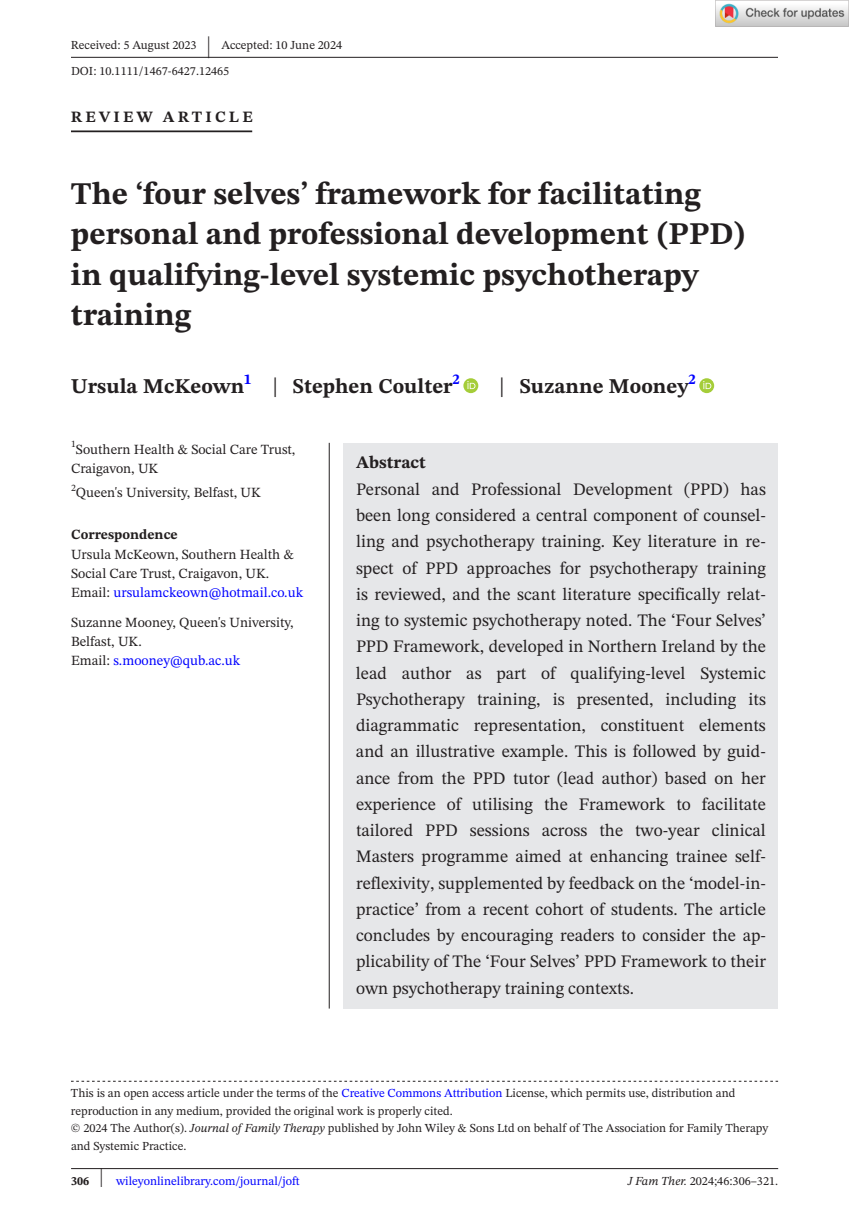
<style>
.page{position:relative;width:849px;height:1221px;background:#fff}
.page>*{position:absolute;margin:0;border:0;box-sizing:border-box;transform-origin:0 0}
.t1{font:700 31.5px/40.2px "STIX Two Text";color:#231f20}
.t2{font:30.45px "STIX Two Text";color:#231f20;scale:.48 1}
.t3{font:700 21px "STIX Two Text";color:#231f20}
.t4{font:17.5px/26.2px "STIX Two Text";color:#231f20;text-align:justify}
.t5{font:700 17.5px "STIX Two Text";color:#231f20}
.t6{font:700 15.75px "STIX Two Text";letter-spacing:.2em;color:#231f20}
.t7{font:14px/19.2px "STIX Two Text";color:#231f20}
.t8{font:700 14px "STIX Two Text";color:#231f20}
.t9{font:12.25px/17.5px "STIX Two Text";color:#231f20}
.t10{font:12.25px "STIX Two Text";color:#00f}
.t11{font:9.8px "STIX Two Text";color:#231f20}
.s1{font-weight:400;font-size:27.3px}
.s2{color:#00f}
.s3{font-style:italic}
.s4{font-weight:700;color:#231f20}
.s5{font-size:26.25px;color:#231f20}
</style>
<div class="page">
<hr style="left:71px;top:1168px;width:707px;height:1px;background:#231f20">
<hr style="left:71px;top:130px;width:181px;height:2px;background:#231f20">
<svg style="left:463px;top:378px;width:15px;height:15px"></svg>
<svg style="left:467px;top:381px;width:8px;height:8px"></svg>
<svg style="left:699px;top:378px;width:15px;height:15px"></svg>
<svg style="left:703px;top:381px;width:8px;height:8px"></svg>
<hr style="left:71px;top:57px;width:706px;height:1px;background:#231f20">
<svg style="left:71px;top:1080px;width:706px;height:1px"></svg>
<hr style="left:329px;top:443px;width:1px;height:565px;background:#231f20">
<div style="left:343px;top:443px;width:435px;height:565px;background:#e6e7e9"></div>
<img style="left:715px;top:0;width:133px;height:26px">
<p class="t9" style="left:71px;top:36px;width:127px">Received: 5 August 2023</p>
<h2 class="t2" style="left:207px;top:25px;width:10px">|</h2>
<p class="t9" style="left:71px;top:32px;width:272px;line-height:25.6px;text-indent:150px">Accepted: 10 June 2024<br>DOI: 10.1111/1467-6427.12465</p>
<p class="t6" style="left:71px;top:105px;width:183px">REVIEW ARTICLE</p>
<h1 class="t1" style="left:71px;top:174px;width:676px">The ‘four selves’ framework for facilitating personal and professional development (PPD) in qualifying-level systemic psychotherapy training</h1>
<p class="t3" style="left:71px;top:371px;width:390px">Ursula McKeown<sup>1</sup> <span class="s1">|</span> Stephen Coulter<sup>2</sup></p>
<p class="t3" style="left:499px;top:371px;width:198px"><span class="s1">|</span> Suzanne Mooney<sup>2</sup></p>
<p class="t11" style="left:71px;top:437px;width:6px">1</p>
<p class="t7" style="left:71px;top:439px;width:226px;text-indent:5px">Southern Health &amp; Social Care Trust,<br>Craigavon, UK</p>
<p class="t11" style="left:71px;top:480px;width:6px">2</p>
<p class="t7" style="left:76px;top:483px;width:186px">Queen's University, Belfast, UK</p>
<p class="t8" style="left:71px;top:524px;width:108px">Correspondence</p>
<p class="t7" style="left:71px;top:544px;width:234px">Ursula McKeown, Southern Health &amp;<br>Social Care Trust, Craigavon, UK.<br>Email: <span class="s2">ursulamckeown@hotmail.co.uk</span></p>
<p class="t7" style="left:71px;top:612px;width:224px">Suzanne Mooney, Queen's University,<br>Belfast, UK.<br>Email: <span class="s2">s.mooney@qub.ac.uk</span></p>
<p class="t5" style="left:356px;top:450px;width:71px">Abstract</p>
<p class="t4" style="left:356px;top:475px;width:411px">Personal and Professional Development (PPD) has been long considered a central component of counsel&shy;ling and psychotherapy training. Key literature in re&shy;spect of PPD approaches for psychotherapy training is reviewed, and the scant literature specifically relat&shy;ing to systemic psychotherapy noted. The ‘Four Selves’ PPD Framework, developed in Northern Ireland by the lead author as part of qualifying-level Systemic Psychotherapy training, is presented, including its diagrammatic representation, constituent elements and an illustrative example. This is -followed by guid&shy;ance from the PPD tutor (lead author) based on her experience of utilising the Framework to facilitate tailored PPD sessions across the two-year clinical Masters programme aimed at enhancing trainee self&shy;reflexivity, supplemented by feedback on the ‘model-in&shy;practice’ from a recent cohort of students. The article concludes by encouraging readers to consider the ap&shy;plicability of The ‘Four Selves’ PPD Framework to their own psychotherapy training contexts.</p>
<p class="t9" style="left:71px;top:1084px;width:698px">This is an open access article under the terms of the <span class="s2">Creative Commons Attribution</span> License, which permits use, distribution and reproduction in any medium, provided the original work is properly cited.<br>© 2024 The Author(s). <span class="s3">Journal of Family Therapy</span> published by John Wiley &amp; Sons Ltd on behalf of The Association for Family Therapy and Systemic Practice.</p>
<p class="t10" style="left:71px;top:1171px;width:230px"><span class="s4">306</span> <span class="s5">|</span> wileyonlinelibrary.com/journal/joft</p>
<p class="t9" style="left:627px;top:1171px;width:152px"><span class="s3">J Fam Ther.</span> 2024;46:306–321.</p>
</div>
